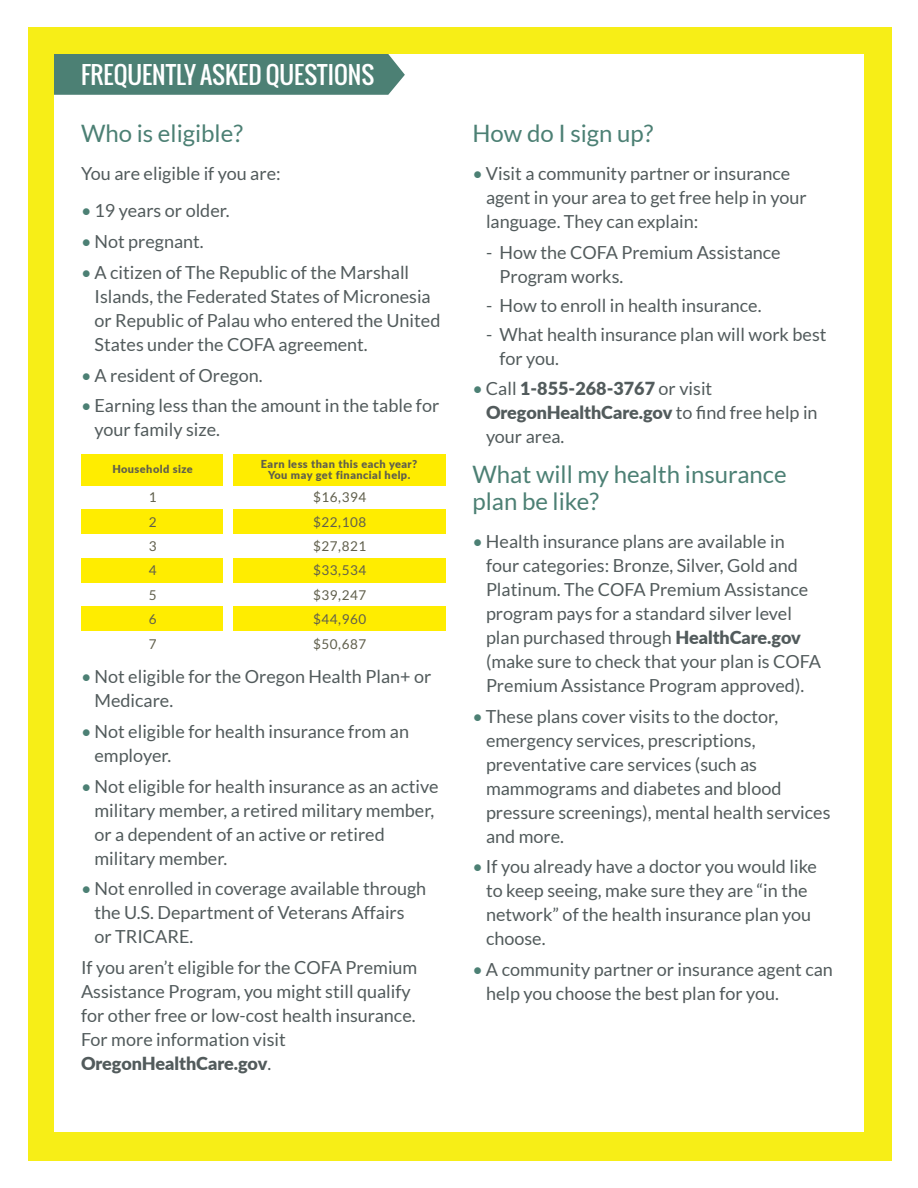
<style>
.page{position:relative;width:918px;height:1188px;background:#fff}
.page>*{position:absolute;margin:0;border:0;box-sizing:border-box;transform-origin:0 0}
.Factsheet_Headline{font:24px/27px "Lato";color:#4c8074}
.Headline{font:24px "Oswald";color:#fff}
.Factsheet_Bullets{font:18px/24px "Lato";color:#525b5c}
.Factsheet_copy{font:18px/24px "Lato";color:#525b5c}
.Factsheet_Secondary{font:18px/24px "Lato";color:#525b5c}
.body{font:13.5px "Lato";letter-spacing:.04em;color:#605f4c}
.body-2{font:900 10.95px/10.9px "Lato";letter-spacing:.04em;color:#605f4c;text-align:center}
.s1{color:#4c8074}
.s2{font-weight:900}
</style>
<div class="page">
<div style="left:28px;top:27px;width:864px;height:1134px;background:#f7ee17"></div>
<div style="left:54px;top:54px;width:810px;height:1078px;background:#fff"></div>
<div style="left:54px;top:54px;width:351px;height:41px;background:#4c8074"></div>
<div style="left:81px;top:454px;width:365px;height:31px;background:#ffed00"></div>
<div style="left:81px;top:558px;width:365px;height:24px;background:#ffed00"></div>
<div style="left:81px;top:509px;width:365px;height:25px;background:#ffed00"></div>
<div style="left:81px;top:607px;width:365px;height:24px;background:#ffed00"></div>
<div style="left:223px;top:452px;width:10px;height:182px;background:#fff"></div>
<p class="Headline" style="left:81px;top:57px;width:295px">FREQUENTLY ASKED QUESTIONS</p>
<p class="Factsheet_Headline" style="left:81px;top:120px;width:163px">Who is eligible?</p>
<p class="Factsheet_copy" style="left:81px;top:161px;width:201px">You are eligible if you are:</p>
<p class="Factsheet_Bullets" style="left:81px;top:199px;width:150px"><span class="s1">•</span> 19 years or older.</p>
<p class="Factsheet_Bullets" style="left:81px;top:230px;width:124px"><span class="s1">•</span> Not pregnant.</p>
<p class="Factsheet_Bullets" style="left:94px;top:260px;width:347px;text-indent:-14px"><span class="s1">•</span> A citizen of The Republic of the Marshall Islands, the Federated States of Micronesia or Republic of Palau who entered the United States under the COFA agreement.</p>
<p class="Factsheet_Bullets" style="left:81px;top:363px;width:183px"><span class="s1">•</span> A resident of Oregon.</p>
<p class="Factsheet_Bullets" style="left:94px;top:394px;width:346px;text-indent:-14px"><span class="s1">•</span> Earning less than the amount in the table for your family size.</p>
<p class="body-2" style="left:112px;top:463px;width:82px">Household size</p>
<p class="body-2" style="left:261px;top:458px;width:158px">Earn less than this each year?<br>You may get financial help.</p>
<p class="body" style="left:149px;top:490px;width:9px">1</p>
<p class="body" style="left:149px;top:514px;width:9px">2</p>
<p class="body" style="left:149px;top:539px;width:9px">3</p>
<p class="body" style="left:149px;top:563px;width:9px">4</p>
<p class="body" style="left:149px;top:588px;width:9px">5</p>
<p class="body" style="left:149px;top:612px;width:9px">6</p>
<p class="body" style="left:149px;top:636px;width:9px">7</p>
<p class="body" style="left:313px;top:490px;width:55px">$16,394</p>
<p class="body" style="left:313px;top:514px;width:55px">$22,108</p>
<p class="body" style="left:313px;top:539px;width:55px">$27,821</p>
<p class="body" style="left:313px;top:563px;width:55px">$33,534</p>
<p class="body" style="left:313px;top:588px;width:55px">$39,247</p>
<p class="body" style="left:313px;top:612px;width:55px">$44,960</p>
<p class="body" style="left:313px;top:636px;width:55px">$50,687</p>
<p class="Factsheet_Bullets" style="left:94px;top:665px;width:338px;text-indent:-14px"><span class="s1">•</span> Not eligible for the Oregon Health Plan+ or<br>Medicare.</p>
<p class="Factsheet_Bullets" style="left:94px;top:719px;width:316px;text-indent:-14px"><span class="s1">•</span> Not eligible for health insurance from an employer.</p>
<p class="Factsheet_Bullets" style="left:94px;top:774px;width:346px;text-indent:-14px"><span class="s1">•</span> Not eligible for health insurance as an active military member, a retired military member, or a dependent of an active or retired military member.</p>
<p class="Factsheet_Bullets" style="left:94px;top:877px;width:333px;text-indent:-14px"><span class="s1">•</span> Not enrolled in coverage available through the U.S. Department of Veterans Affairs or TRICARE.</p>
<p class="Factsheet_copy" style="left:81px;top:956px;width:338px">If you aren’t eligible for the COFA Premium Assistance Program, you might still qualify for other free or low-cost health insurance.<br>For more information visit <span class="s2">OregonHealthCare.gov</span>.</p>
<p class="Factsheet_Headline" style="left:472px;top:120px;width:182px">How do I sign up?</p>
<p class="Factsheet_Bullets" style="left:486px;top:161px;width:322px;text-indent:-14px"><span class="s1">•</span> Visit a community partner or insurance agent in your area to get free help in your language. They can explain:</p>
<p class="Factsheet_Secondary" style="left:500px;top:240px;width:283px;text-indent:-14px">- How the COFA Premium Assistance<br>Program works.</p>
<p class="Factsheet_Secondary" style="left:486px;top:293px;width:277px">- How to enroll in health insurance.</p>
<p class="Factsheet_Secondary" style="left:500px;top:323px;width:329px;text-indent:-14px">- What health insurance plan will work best for you.</p>
<p class="Factsheet_Bullets" style="left:486px;top:376px;width:333px;text-indent:-14px"><span class="s1">•</span> Call <span class="s2">1-855-268-3767</span> or visit<br><span class="s2">OregonHealthCare.gov</span> to find free help in your area.</p>
<p class="Factsheet_Headline" style="left:472px;top:461px;width:316px">What will my health insurance plan be like?</p>
<p class="Factsheet_Bullets" style="left:486px;top:529px;width:337px;text-indent:-14px"><span class="s1">•</span> Health insurance plans are available in four categories: Bronze, Silver, Gold and Platinum. The COFA Premium Assistance program pays for a standard silver level plan purchased through <span class="s2">HealthCare.gov </span>(make sure to check that your plan is COFA Premium Assistance Program approved).</p>
<p class="Factsheet_Bullets" style="left:486px;top:704px;width:346px;text-indent:-14px"><span class="s1">•</span> These plans cover visits to the doctor, emergency services, prescriptions, preventative care services (such as mammograms and diabetes and blood pressure screenings), mental health services and more.</p>
<p class="Factsheet_Bullets" style="left:486px;top:855px;width:333px;text-indent:-14px"><span class="s1">•</span> If you already have a doctor you would like to keep seeing, make sure they are “in the network” of the health insurance plan you choose.</p>
<p class="Factsheet_Bullets" style="left:486px;top:958px;width:348px;text-indent:-14px"><span class="s1">•</span> A community partner or insurance agent can help you choose the best plan for you.</p>
</div>
